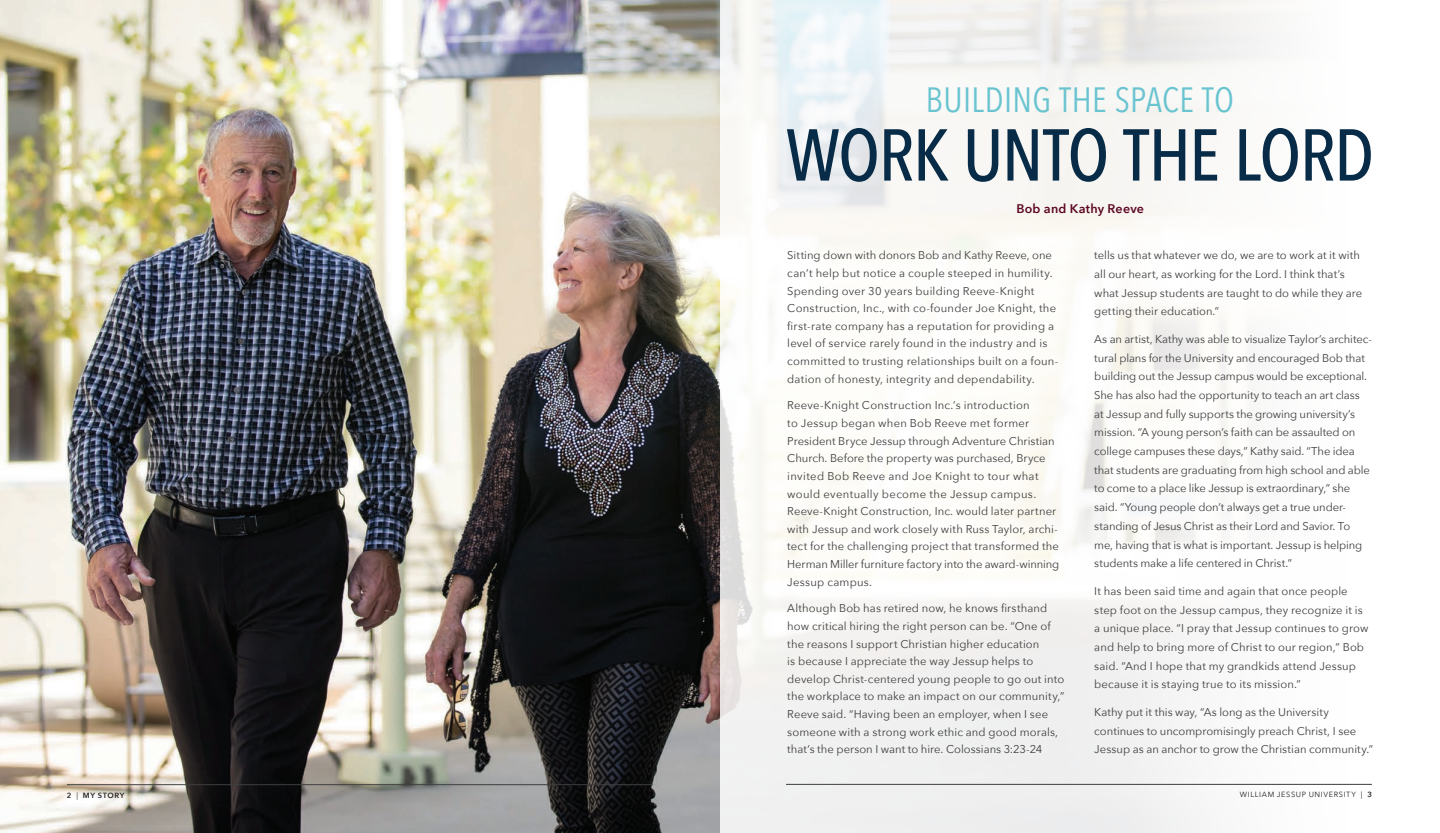
<style>
.page{position:relative;width:1440px;height:833px;background:#fff}
.page>*{position:absolute;margin:0;border:0;box-sizing:border-box;transform-origin:0 0}
.heading{font:500 72.5px "Avenir Next Condensed";letter-spacing:-.02em;color:#082c47}
.Small_heading_conden{font:35px "Avenir Next Condensed";letter-spacing:.01em;color:#69c4d0}
.heading_-_name{font:600 12.5px "Avenir Next";letter-spacing:.02em;color:#5b0722}
.body_text{font:11.25px/17.6px "Avenir Next";letter-spacing:.005em;color:#3e3e3f}
.t1{font:7.5px "Avenir Next";letter-spacing:.08em;color:#231f20}
.t2{font:600 7.5px "Avenir Next";letter-spacing:.08em;color:#231f20}
.s1{font-weight:400}
.s2{font-weight:600}
</style>
<div class="page">
<img style="left:0;top:0;width:720px;height:832px">
<hr style="left:786px;top:784px;width:586px;height:1px;background:#3e3e3f">
<hr style="left:67px;top:784px;width:586px;height:1px;background:#3e3e3f">
<p class="Small_heading_conden" style="left:926px;top:70px;width:310px">BUILDING THE SPACE TO</p>
<p class="heading" style="left:786px;top:111px;width:590px">WORK UNTO THE LORD</p>
<p class="heading_-_name" style="left:1016px;top:198px;width:129px">Bob and Kathy Reeve</p>
<p class="body_text" style="left:787px;top:246px;width:273px">Sitting down with donors Bob and Kathy Reeve, one can’t help but notice a couple steeped in humility.<br>Spending over 30 years building Reeve-Knight Construction, Inc., with co-founder Joe Knight, the first-rate company has a reputation for providing a level of service rarely found in the industry and is committed to trusting relationships built on a foun&shy;dation of honesty, integrity and dependability.</p>
<p class="body_text" style="left:787px;top:396px;width:273px">Reeve-Knight Construction Inc.’s introduction<br>to Jessup began when Bob Reeve met former President Bryce Jessup through Adventure Christian Church. Before the property was purchased, Bryce invited Bob Reeve and Joe Knight to tour what would eventually become the Jessup campus.<br>Reeve-Knight Construction, Inc. would later partner with Jessup and work closely with Russ Taylor, archi&shy;tect for the challenging project that transformed the Herman Miller furniture factory into the award-winning Jessup campus.</p>
<p class="body_text" style="left:787px;top:599px;width:279px">Although Bob has retired now, he knows firsthand how critical hiring the right person can be. “One of the reasons I support Christian higher education<br>is because I appreciate the way Jessup helps to develop Christ-centered young people to go out into the workplace to make an impact on our community,” Reeve said. “Having been an employer, when I see someone with a strong work ethic and good morals, that’s the person I want to hire. Colossians 3:23-24</p>
<p class="body_text" style="left:1094px;top:246px;width:270px;line-height:18.6px">tells us that whatever we do, we are to work at it with all our heart, as working for the Lord. I think that’s what Jessup students are taught to do while they are getting their education.”</p>
<p class="body_text" style="left:1094px;top:329px;width:279px;line-height:18.6px">As an artist, Kathy was able to visualize Taylor’s architec&shy;tural plans for the University and encouraged Bob that building out the Jessup campus would be exceptional.<br>She has also had the opportunity to teach an art class at Jessup and fully supports the growing university’s mission. “A young person’s faith can be assaulted on college campuses these days,” Kathy said. “The idea that students are graduating from high school and able to come to a place like Jessup is extraordinary,” she said. “Young people don’t always get a true under&shy;standing of Jesus Christ as their Lord and Savior. To<br>me, having that is what is important. Jessup is helping students make a life centered in Christ.”</p>
<p class="body_text" style="left:1094px;top:581px;width:276px;line-height:18.6px">It has been said time and again that once people step foot on the Jessup campus, they recognize it is a unique place. “I pray that Jessup continues to grow and help to bring more of Christ to our region,” Bob said. “And I hope that my grandkids attend Jessup because it is staying true to its mission.”</p>
<p class="body_text" style="left:1094px;top:702px;width:280px;line-height:18.6px">Kathy put it this way, “As long as the University continues to uncompromisingly preach Christ, I see<br>Jessup as an anchor to grow the Christian community.”</p>
<p class="t2" style="left:67px;top:788px;width:59px">2 <span class="s1">|</span> MY STORY</p>
<p class="t1" style="left:1240px;top:788px;width:134px">WILLIAM JESSUP UNIVERSITY | <span class="s2">3</span></p>
</div>
